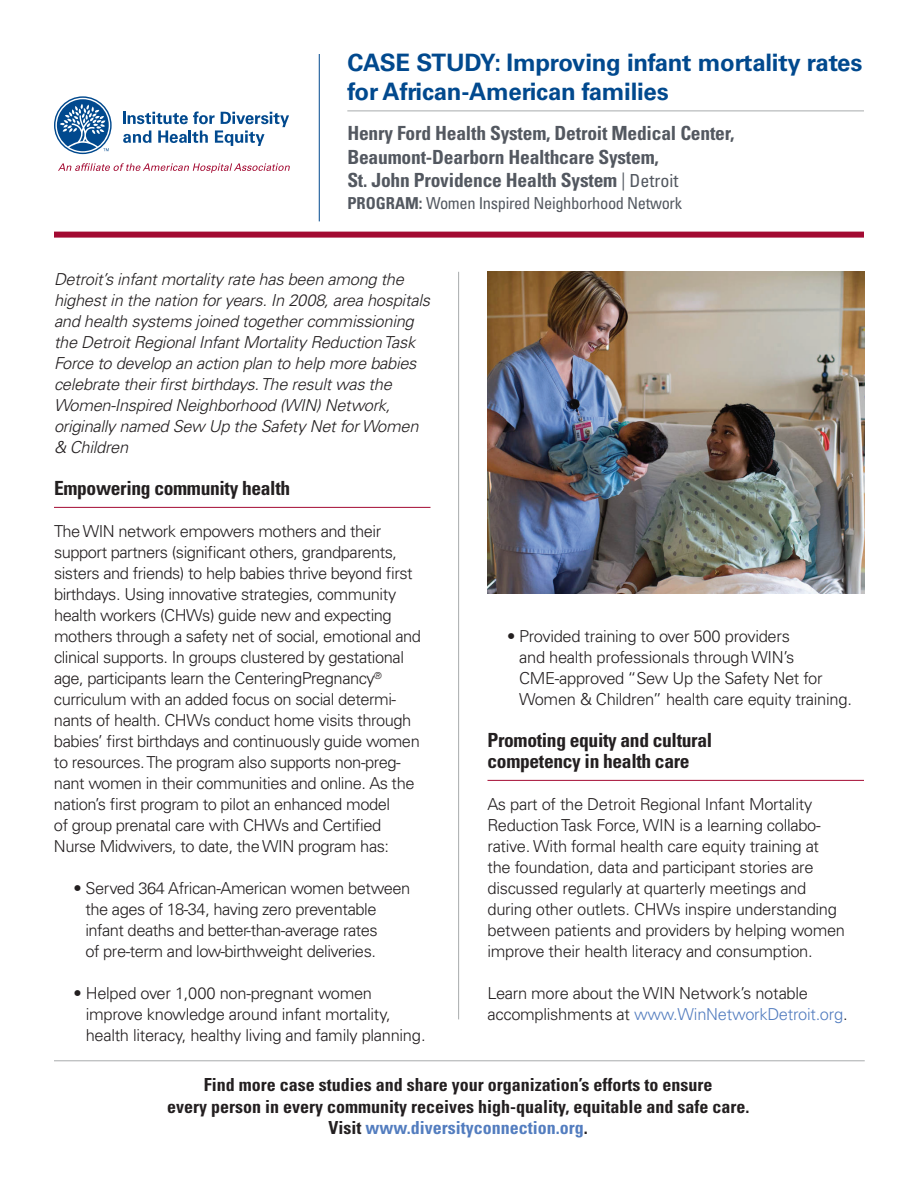
<style>
.page{position:relative;width:918px;height:1188px;background:#fff}
.page>*{position:absolute;margin:0;border:0;box-sizing:border-box;transform-origin:0 0}
.t1{font:700 24px/28.8px "Univers LT Std";letter-spacing:-.01em;color:#01498e}
.t2{font:700 condensed 19.5px/23.4px "Univers LT Std";letter-spacing:-.01em;color:#535860}
.t3{font:700 condensed 19.5px/21px "Univers LT Std";letter-spacing:-.015em;color:#231f20}
.t4{font:700 condensed 18px/21.6px "Univers LT Std";color:#231f20;text-align:center}
.t5{font:300 16.5px/21px "Univers LT Std";letter-spacing:-.03em;color:#231f20}
.t6{font:italic 300 16.5px/21px "Univers LT Std";letter-spacing:-.02em;color:#231f20}
.t7{font:condensed 16.5px "Univers LT Std";letter-spacing:-.02em;color:#535860}
.s1{font-weight:400;font-size:18px}
.s2{font-weight:700}
.s3{color:#537dbf}
</style>
<div class="page">
<svg style="left:54px;top:96px;width:58px;height:58px"></svg>
<svg style="left:55px;top:98px;width:55px;height:55px"></svg>
<svg style="left:57px;top:99px;width:52px;height:52px"></svg>
<svg style="left:123px;top:111px;width:166px;height:35px"></svg>
<svg style="left:58px;top:163px;width:232px;height:10px"></svg>
<hr style="left:54px;top:507px;width:376px;height:1px;background:#a30a32">
<hr style="left:488px;top:780px;width:376px;height:1px;background:#a30a32">
<hr style="left:319px;top:54px;width:1px;height:167px;background:#01498e">
<div style="left:54px;top:232px;width:810px;height:6px;background:#a30a32"></div>
<hr style="left:347px;top:111px;width:517px;height:1px;background:#a8abac">
<hr style="left:458px;top:272px;width:1px;height:747px;background:#a8abac">
<img style="left:488px;top:272px;width:377px;height:322px">
<hr style="left:54px;top:1060px;width:811px;height:1px;background:#a8abac">
<h1 class="t1" style="left:347px;top:49px;width:517px">CASE STUDY: Improving infant mortality rates for African-American families</h1>
<p class="t2" style="left:347px;top:122px;width:388px">Henry Ford Health System, Detroit Medical Center,<br>Beaumont-Dearborn Healthcare System,<br>St. John Providence Health System <span class="s1">| Detroit</span></p>
<p class="t7" style="left:347px;top:192px;width:336px"><span class="s2">PROGRAM:</span> Women Inspired Neighborhood Network</p>
<p class="t6" style="left:54px;top:269px;width:378px">Detroit’s infant mortality rate has been among the highest in the nation for years. In 2008, area hospitals and health systems joined together commissioning the Detroit Regional Infant Mortality Reduction Task Force to develop an action plan to help more babies celebrate their first birthdays. The result was the Women-Inspired Neighborhood (WIN) Network, originally named Sew Up the Safety Net for Women &amp; Children</p>
<p class="t3" style="left:54px;top:477px;width:238px">Empowering community health</p>
<p class="t5" style="left:54px;top:521px;width:369px">The WIN network empowers mothers and their support partners (significant others, grandparents, sisters and friends) to help babies thrive beyond first birthdays. Using innovative strategies, community health workers (CHWs) guide new and expecting mothers through a safety net of social, emotional and clinical supports. In groups clustered by gestational age, participants learn the CenteringPregnancy<sup>® </sup>curriculum with an added focus on social determi&shy;nants of health. CHWs conduct home visits through babies’ first birthdays and continuously guide women to resources. The program also supports non-preg&shy;nant women in their communities and online. As the nation’s first program to pilot an enhanced model<br>of group prenatal care with CHWs and Certified Nurse Midwivers, to date, the WIN program has:</p>
<p class="t5" style="left:85px;top:878px;width:326px;text-indent:-12px">• Served 364 African-American women between the ages of 18-34, having zero preventable infant deaths and better-than-average rates<br>of pre-term and low-birthweight deliveries.</p>
<p class="t5" style="left:86px;top:983px;width:341px;text-indent:-12px">• Helped over 1,000 non-pregnant women improve knowledge around infant mortality, health literacy, healthy living and family planning.</p>
<p class="t5" style="left:519px;top:626px;width:334px;text-indent:-12px">• Provided training to over 500 providers<br>and health professionals through WIN’s CME-approved “Sew Up the Safety Net for Women &amp; Children” health care equity training.</p>
<p class="t3" style="left:488px;top:729px;width:226px">Promoting equity and cultural competency in health care</p>
<p class="t5" style="left:488px;top:794px;width:359px">As part of the Detroit Regional Infant Mortality Reduction Task Force, WIN is a learning collabo&shy;rative. With formal health care equity training at the foundation, data and participant stories are discussed regularly at quarterly meetings and during other outlets. CHWs inspire understanding between patients and providers by helping women improve their health literacy and consumption.</p>
<p class="t5" style="left:488px;top:983px;width:362px">Learn more about the WIN Network’s notable accomplishments at <span class="s3">www.WinNetworkDetroit.org</span>.</p>
<p class="t4" style="left:167px;top:1074px;width:584px">Find more case studies and share your organization’s efforts to ensure<br>every person in every community receives high-quality, equitable and safe care.<br>Visit <span class="s3">www.diversityconnection.org</span>.</p>
</div>
